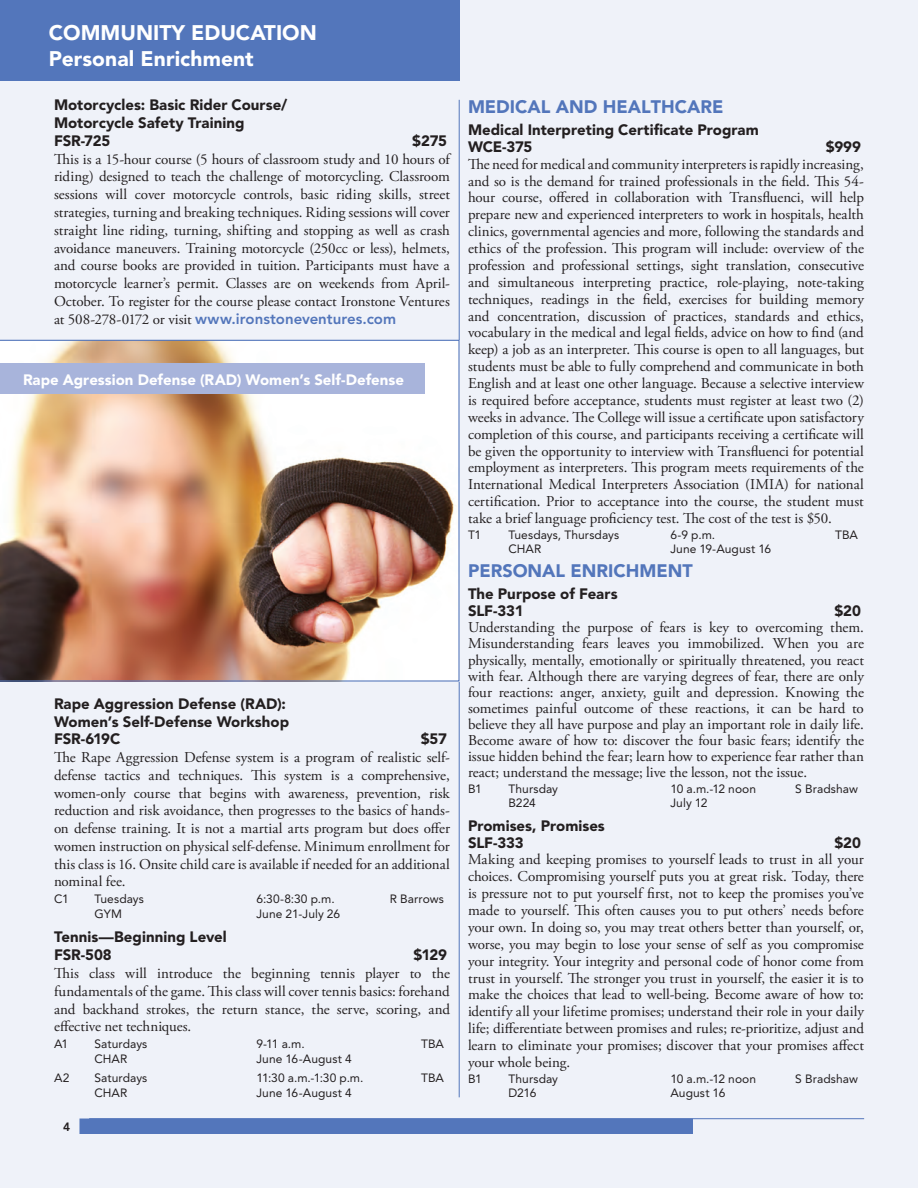
<style>
.page{position:relative;width:918px;height:1188px;background:#eff2f9}
.page>*{position:absolute;margin:0;border:0;box-sizing:border-box;transform-origin:0 0}
.t1{font:900 21px "Avenir LT Std";color:#fff}
.NONCREDIT_Title{font:900 18px "Avenir LT Std";color:#5376bb}
.Course_Description{font:15px/16.8px "Adobe Garamond Pro";color:#231f20;text-align:justify}
.Course_Title_number{font:900 15px/17.7px "Avenir LT Std";color:#231f20}
.Course_Title_number-2{font:900 15px "Avenir LT Std";color:#fff}
.Section_day_time_etc{font:12px "Avenir LT Std";letter-spacing:.005em;color:#231f20}
.t2{font:800 12px "Avenir LT Std";color:#231f20}
.s1{font-family:"Avenir LT Std";font-weight:800;color:#5376bb}
</style>
<div class="page">
<div style="left:79px;top:1119px;width:614px;height:15px;background:#5376bb"></div>
<hr style="left:89px;top:1118px;width:775px;height:1px;background:#5376bb">
<hr style="left:459px;top:100px;width:1px;height:997px;background:#5376bb">
<div style="left:0;top:0;width:460px;height:81px;background:#5376bb"></div>
<img style="left:0;top:340px;width:460px;height:342px">
<div style="left:0;top:364px;width:425px;height:30px;background:#a8b4db"></div>
<p class="t1" style="left:49px;top:20px;width:269px">COMMUNITY EDUCATION</p>
<p class="t1" style="left:49px;top:46px;width:206px">Personal Enrichment</p>
<p class="Course_Title_number" style="left:54px;top:96px;width:235px">Motorcycles: Basic Rider Course/<br>Motorcycle Safety Training<br>FSR-725</p>
<p class="Course_Title_number" style="left:412px;top:132px;width:36px">$275</p>
<p class="Course_Description" style="left:54px;top:151px;width:398px;line-height:17.9px">This is a 15-hour course (5 hours of classroom study and 10 hours of riding) designed to teach the challenge of motorcycling. Classroom sessions will cover motorcycle controls, basic riding skills, street strategies, turning and breaking techniques. Riding sessions will cover straight line riding, turning, shifting and stopping as well as crash avoidance maneuvers. Training motorcycle (250cc or less), helmets, and course books are provided in tuition. Participants must have a motorcycle learner’s permit. Classes are on weekends from April-October. To register for the course please contact Ironstone Ventures at 508-278-0172 or visit <span class="s1">www.ironstoneventures.com</span></p>
<p class="Course_Title_number-2" style="left:23px;top:370px;width:383px">Rape Agression Defense (RAD) Women’s Self-Defense</p>
<p class="Course_Title_number" style="left:54px;top:695px;width:237px">Rape Aggression Defense (RAD):<br>Women’s Self-Defense Workshop<br>FSR-619C</p>
<p class="Course_Title_number" style="left:421px;top:730px;width:28px">$57</p>
<p class="Course_Description" style="left:54px;top:749px;width:398px;line-height:17.7px">The Rape Aggression Defense system is a program of realistic self&shy;defense tactics and techniques. This system is a comprehensive, women-only course that begins with awareness, prevention, risk reduction and risk avoidance, then progresses to the basics of hands&shy;on defense training. It is not a martial arts program but does offer women instruction on physical self-defense. Minimum enrollment for this class is 16. Onsite child care is available if needed for an additional nominal fee.</p>
<p class="Section_day_time_etc" style="left:54px;top:892px;width:16px">C1</p>
<p class="Section_day_time_etc" style="left:94px;top:892px;width:51px">Tuesdays</p>
<p class="Section_day_time_etc" style="left:256px;top:892px;width:80px">6:30-8:30 p.m.</p>
<p class="Section_day_time_etc" style="left:390px;top:892px;width:56px">R Barrows</p>
<p class="Section_day_time_etc" style="left:94px;top:907px;width:29px">GYM</p>
<p class="Section_day_time_etc" style="left:256px;top:907px;width:85px">June 21-July 26</p>
<p class="Course_Title_number" style="left:54px;top:928px;width:174px">Tennis—Beginning Level<br>FSR-508</p>
<p class="Course_Title_number" style="left:414px;top:946px;width:35px">$129</p>
<p class="Course_Description" style="left:54px;top:965px;width:397px;line-height:17.9px">This class will introduce the beginning tennis player to the fundamentals of the game. This class will cover tennis basics: forehand and backhand strokes, the return stance, the serve, scoring, and effective net techniques.</p>
<p class="Section_day_time_etc" style="left:54px;top:1037px;width:16px">A1</p>
<p class="Section_day_time_etc" style="left:94px;top:1037px;width:54px">Saturdays</p>
<p class="Section_day_time_etc" style="left:256px;top:1037px;width:50px">9-11 a.m.</p>
<p class="Section_day_time_etc" style="left:421px;top:1037px;width:24px">TBA</p>
<p class="Section_day_time_etc" style="left:94px;top:1052px;width:35px">CHAR</p>
<p class="Section_day_time_etc" style="left:256px;top:1052px;width:97px">June 16-August 4</p>
<p class="Section_day_time_etc" style="left:54px;top:1071px;width:17px">A2</p>
<p class="Section_day_time_etc" style="left:94px;top:1071px;width:54px">Saturdays</p>
<p class="Section_day_time_etc" style="left:256px;top:1071px;width:109px">11:30 a.m.-1:30 p.m.</p>
<p class="Section_day_time_etc" style="left:421px;top:1071px;width:24px">TBA</p>
<p class="Section_day_time_etc" style="left:94px;top:1086px;width:35px">CHAR</p>
<p class="Section_day_time_etc" style="left:256px;top:1086px;width:97px">June 16-August 4</p>
<p class="t2" style="left:63px;top:1120px;width:9px">4</p>
<p class="NONCREDIT_Title" style="left:468px;top:95px;width:257px">MEDICAL AND HEALTHCARE</p>
<p class="Course_Title_number" style="left:468px;top:121px;width:292px;line-height:16.8px">Medical Interpreting Certificate Program<br>WCE-375</p>
<p class="Course_Title_number" style="left:826px;top:138px;width:37px">$999</p>
<p class="Course_Description" style="left:468px;top:156px;width:398px">The need for medical and community interpreters is rapidly increasing, and so is the demand for trained professionals in the field. This 54- hour course, offered in collaboration with Transfluenci, will help prepare new and experienced interpreters to work in hospitals, health clinics, governmental agencies and more, following the standards and ethics of the profession. This program will include: overview of the profession and professional settings, sight translation, consecutive and simultaneous interpreting practice, role-playing, note-taking techniques, readings in the field, exercises for building memory and concentration, discussion of practices, standards and ethics, vocabulary in the medical and legal fields, advice on how to find (and keep) a job as an interpreter. This course is open to all languages, but students must be able to fully comprehend and communicate in both English and at least one other language. Because a selective interview is required before acceptance, students must register at least two (2) weeks in advance. The College will issue a certificate upon satisfactory completion of this course, and participants receiving a certificate will be given the opportunity to interview with Transfluenci for potential employment as interpreters. This program meets requirements of the International Medical Interpreters Association (IMIA) for national certification. Prior to acceptance into the course, the student must take a brief language proficiency test. The cost of the test is $50.</p>
<p class="Section_day_time_etc" style="left:468px;top:528px;width:15px">T1</p>
<p class="Section_day_time_etc" style="left:508px;top:528px;width:112px">Tuesdays, Thursdays</p>
<p class="Section_day_time_etc" style="left:670px;top:528px;width:46px">6-9 p.m.</p>
<p class="Section_day_time_etc" style="left:835px;top:528px;width:24px">TBA</p>
<p class="Section_day_time_etc" style="left:508px;top:542px;width:35px">CHAR</p>
<p class="Section_day_time_etc" style="left:670px;top:542px;width:102px">June 19-August 16</p>
<p class="NONCREDIT_Title" style="left:468px;top:560px;width:226px">PERSONAL ENRICHMENT</p>
<p class="Course_Title_number" style="left:468px;top:586px;width:151px;line-height:16.8px">The Purpose of Fears<br>SLF-331</p>
<p class="Course_Title_number" style="left:835px;top:602px;width:28px">$20</p>
<p class="Course_Description" style="left:468px;top:620px;width:398px;line-height:16.2px">Understanding the purpose of fears is key to overcoming them.<br>Misunderstanding fears leaves you immobilized. When you are physically, mentally, emotionally or spiritually threatened, you react with fear. Although there are varying degrees of fear, there are only four reactions: anger, anxiety, guilt and depression. Knowing the sometimes painful outcome of these reactions, it can be hard to believe they all have purpose and play an important role in daily life.<br>Become aware of how to: discover the four basic fears; identify the issue hidden behind the fear; learn how to experience fear rather than react; understand the message; live the lesson, not the issue.</p>
<p class="Section_day_time_etc" style="left:468px;top:782px;width:15px">B1</p>
<p class="Section_day_time_etc" style="left:508px;top:782px;width:51px">Thursday</p>
<p class="Section_day_time_etc" style="left:670px;top:782px;width:87px">10 a.m.-12 noon</p>
<p class="Section_day_time_etc" style="left:795px;top:782px;width:64px">S Bradshaw</p>
<p class="Section_day_time_etc" style="left:508px;top:796px;width:29px">B224</p>
<p class="Section_day_time_etc" style="left:670px;top:796px;width:39px">July 12</p>
<p class="Course_Title_number" style="left:468px;top:817px;width:138px;line-height:16.8px">Promises, Promises<br>SLF-333</p>
<p class="Course_Title_number" style="left:835px;top:833px;width:28px">$20</p>
<p class="Course_Description" style="left:468px;top:852px;width:398px">Making and keeping promises to yourself leads to trust in all your choices. Compromising yourself puts you at great risk. Today, there is pressure not to put yourself first, not to keep the promises you’ve made to yourself. This often causes you to put others’ needs before your own. In doing so, you may treat others better than yourself, or, worse, you may begin to lose your sense of self as you compromise your integrity. Your integrity and personal code of honor come from trust in yourself. The stronger you trust in yourself, the easier it is to make the choices that lead to well-being. Become aware of how to: identify all your lifetime promises; understand their role in your daily life; differentiate between promises and rules; re-prioritize, adjust and learn to eliminate your promises; discover that your promises affect your whole being.</p>
<p class="Section_day_time_etc" style="left:468px;top:1072px;width:15px">B1</p>
<p class="Section_day_time_etc" style="left:508px;top:1072px;width:51px">Thursday</p>
<p class="Section_day_time_etc" style="left:670px;top:1072px;width:87px">10 a.m.-12 noon</p>
<p class="Section_day_time_etc" style="left:795px;top:1072px;width:64px">S Bradshaw</p>
<p class="Section_day_time_etc" style="left:508px;top:1086px;width:29px">D216</p>
<p class="Section_day_time_etc" style="left:670px;top:1086px;width:56px">August 16</p>
</div>
